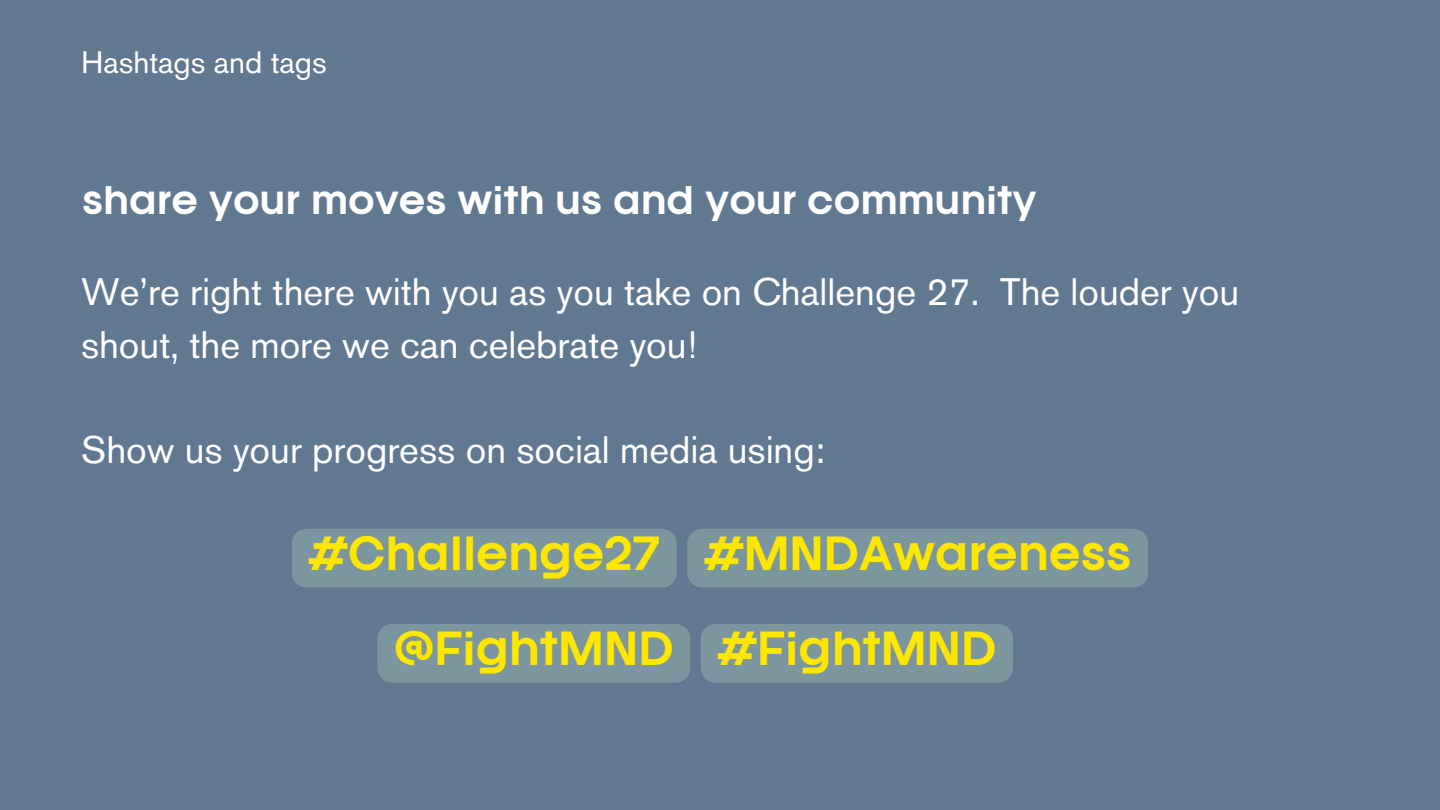
<style>
.page{position:relative;width:1440px;height:810px;background:#607890}
.page>*{position:absolute;margin:0;border:0;box-sizing:border-box;transform-origin:0 0}
.t1{font:600 42px "Franie";color:#fde700}
.t2{font:38px/52.5px "Akzidenz Grotesk BE";color:#fff}
.t3{font:600 35px "Franie";color:#fff}
.t4{font:30.7px "Akzidenz Grotesk BE";color:#fff}
</style>
<div class="page">
<div style="left:292px;top:529px;width:385px;height:59px;background:#7b969f"></div>
<div style="left:701px;top:624px;width:312px;height:59px;background:#7b969f"></div>
<div style="left:377px;top:624px;width:313px;height:59px;background:#7b969f"></div>
<div style="left:687px;top:529px;width:461px;height:59px;background:#7b969f"></div>
<h1 class="t4" style="left:81px;top:44px;width:247px">Hashtags and tags</h1>
<p class="t3" style="left:82px;top:186px;width:956px">share your moves with us and your community</p>
<h2 class="t2" style="left:81px;top:266px;width:1160px">We’re right there with you as you take on Challenge 27. The louder you shout, the more we can celebrate you!</h2>
<h1 class="t2" style="left:81px;top:424px;width:746px">Show us your progress on social media using:</h1>
<h1 class="t1" style="left:309px;top:537px;width:353px">#Challenge27</h1>
<h1 class="t1" style="left:704px;top:537px;width:429px">#MNDAwareness</h1>
<h1 class="t1" style="left:394px;top:632px;width:281px">@FightMND</h1>
<h1 class="t1" style="left:718px;top:632px;width:280px">#FightMND</h1>
</div>
